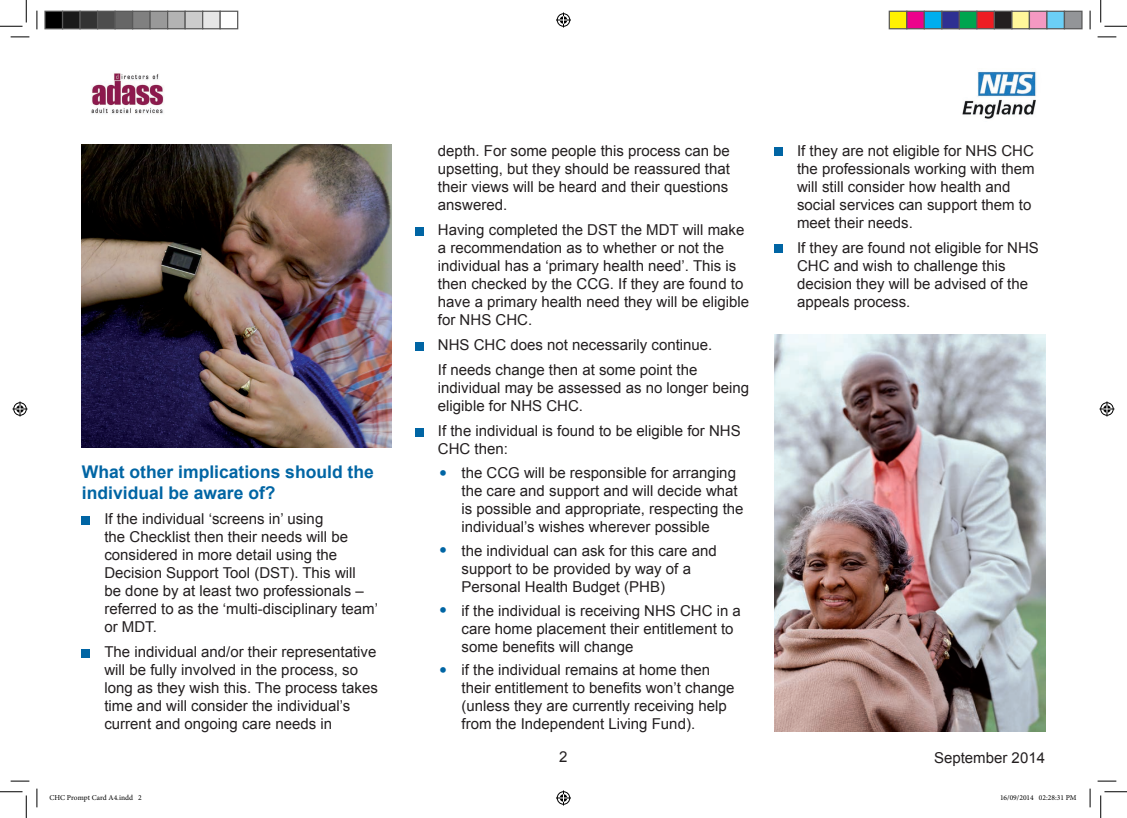
<style>
.page{position:relative;width:1127px;height:818px;background:#fff}
.page>*{position:absolute;margin:0;border:0;box-sizing:border-box;transform-origin:0 0}
.t1{font:700 17.5px/21px "Arial";color:#0065a4}
.t2{font:15px/18px "Arial";color:#231f20}
.t3{font:7.5px "Minion Pro";color:#000}
.s1{font-size:22.5px;color:#0065a4}
</style>
<div class="page">
<img style="left:82px;top:145px;width:309px;height:303px">
<img style="left:962px;top:71px;width:74px;height:48px">
<img style="left:91px;top:73px;width:73px;height:41px">
<div style="left:82px;top:516px;width:8px;height:8px;background:#0065a4"></div>
<div style="left:82px;top:649px;width:8px;height:8px;background:#0065a4"></div>
<div style="left:415px;top:227px;width:8px;height:8px;background:#0065a4"></div>
<div style="left:415px;top:342px;width:8px;height:8px;background:#0065a4"></div>
<div style="left:415px;top:428px;width:8px;height:8px;background:#0065a4"></div>
<div style="left:774px;top:148px;width:8px;height:8px;background:#0065a4"></div>
<div style="left:774px;top:245px;width:8px;height:8px;background:#0065a4"></div>
<img style="left:774px;top:335px;width:270px;height:396px">
<svg style="left:11px;top:36px;width:18px;height:2px"></svg>
<svg style="left:1097px;top:36px;width:18px;height:2px"></svg>
<svg style="left:11px;top:780px;width:18px;height:2px"></svg>
<svg style="left:1097px;top:780px;width:18px;height:2px"></svg>
<svg style="left:36px;top:11px;width:2px;height:18px"></svg>
<svg style="left:36px;top:788px;width:2px;height:19px"></svg>
<svg style="left:1089px;top:11px;width:1px;height:18px"></svg>
<svg style="left:1089px;top:788px;width:1px;height:19px"></svg>
<svg style="left:0;top:0;width:27px;height:27px"></svg>
<svg style="left:0;top:791px;width:27px;height:27px"></svg>
<svg style="left:1100px;top:0;width:26px;height:27px"></svg>
<svg style="left:1100px;top:791px;width:26px;height:27px"></svg>
<svg style="left:556px;top:13px;width:15px;height:15px"></svg>
<svg style="left:556px;top:790px;width:15px;height:15px"></svg>
<svg style="left:13px;top:401px;width:15px;height:15px"></svg>
<svg style="left:1099px;top:401px;width:15px;height:15px"></svg>
<div style="left:45px;top:11px;width:18px;height:18px;background:#000"></div>
<div style="left:44px;top:11px;width:19px;height:18px;border:1px solid #595959"></div>
<div style="left:63px;top:11px;width:17px;height:18px;background:#1a1a1a"></div>
<div style="left:62px;top:11px;width:19px;height:18px;border:1px solid #595959"></div>
<div style="left:80px;top:11px;width:18px;height:18px;background:#333"></div>
<div style="left:79px;top:11px;width:19px;height:18px;border:1px solid #595959"></div>
<div style="left:98px;top:11px;width:17px;height:18px;background:#4d4d4d"></div>
<div style="left:97px;top:11px;width:19px;height:18px;border:1px solid #595959"></div>
<div style="left:115px;top:11px;width:18px;height:18px;background:#666"></div>
<div style="left:114px;top:11px;width:19px;height:18px;border:1px solid #595959"></div>
<div style="left:133px;top:11px;width:17px;height:18px;background:#808080"></div>
<div style="left:132px;top:11px;width:19px;height:18px;border:1px solid #595959"></div>
<div style="left:150px;top:11px;width:18px;height:18px;background:#999"></div>
<div style="left:149px;top:11px;width:19px;height:18px;border:1px solid #595959"></div>
<div style="left:168px;top:11px;width:17px;height:18px;background:#b3b3b3"></div>
<div style="left:167px;top:11px;width:19px;height:18px;border:1px solid #595959"></div>
<div style="left:185px;top:11px;width:18px;height:18px;background:#ccc"></div>
<div style="left:184px;top:11px;width:19px;height:18px;border:1px solid #595959"></div>
<div style="left:203px;top:11px;width:17px;height:18px;background:#e6e6e6"></div>
<div style="left:202px;top:11px;width:19px;height:18px;border:1px solid #595959"></div>
<div style="left:219px;top:11px;width:19px;height:18px;border:1px solid #595959"></div>
<div style="left:889px;top:11px;width:17px;height:18px;background:#fff101"></div>
<div style="left:888px;top:11px;width:19px;height:18px;border:1px solid #595959"></div>
<div style="left:906px;top:11px;width:18px;height:18px;background:#ed028c"></div>
<div style="left:905px;top:11px;width:19px;height:18px;border:1px solid #595959"></div>
<div style="left:924px;top:11px;width:17px;height:18px;background:#00aeef"></div>
<div style="left:923px;top:11px;width:19px;height:18px;border:1px solid #595959"></div>
<div style="left:941px;top:11px;width:18px;height:18px;background:#2e3092"></div>
<div style="left:940px;top:11px;width:19px;height:18px;border:1px solid #595959"></div>
<div style="left:959px;top:11px;width:17px;height:18px;background:#00a54f"></div>
<div style="left:958px;top:11px;width:19px;height:18px;border:1px solid #595959"></div>
<div style="left:976px;top:11px;width:18px;height:18px;background:#ee1d23"></div>
<div style="left:975px;top:11px;width:19px;height:18px;border:1px solid #595959"></div>
<div style="left:994px;top:11px;width:17px;height:18px;background:#231f20"></div>
<div style="left:993px;top:11px;width:19px;height:18px;border:1px solid #595959"></div>
<div style="left:1011px;top:11px;width:18px;height:18px;background:#fff79a"></div>
<div style="left:1010px;top:11px;width:19px;height:18px;border:1px solid #595959"></div>
<div style="left:1029px;top:11px;width:17px;height:18px;background:#f499c2"></div>
<div style="left:1028px;top:11px;width:19px;height:18px;border:1px solid #595959"></div>
<div style="left:1046px;top:11px;width:18px;height:18px;background:#6bcff6"></div>
<div style="left:1045px;top:11px;width:19px;height:18px;border:1px solid #595959"></div>
<div style="left:1064px;top:11px;width:17px;height:18px;background:#939598"></div>
<div style="left:1063px;top:11px;width:19px;height:18px;border:1px solid #595959"></div>
<p class="t1" style="left:82px;top:462px;width:293px">What other implications should the individual be aware of?</p>
<p class="t2" style="left:104px;top:510px;width:275px">If the individual ‘screens in’ using<br>the Checklist then their needs will be considered in more detail using the Decision Support Tool (DST). This will<br>be done by at least two professionals – referred to as the ‘multi-disciplinary team’ or MDT.</p>
<p class="t2" style="left:104px;top:643px;width:275px">The individual and/or their representative will be fully involved in the process, so long as they wish this. The process takes time and will consider the individual’s current and ongoing care needs in</p>
<p class="t2" style="left:438px;top:142px;width:293px;text-align:justify">depth. For some people this process can be upsetting, but they should be reassured that their views will be heard and their questions answered.</p>
<p class="t2" style="left:438px;top:221px;width:312px">Having completed the DST the MDT will make a recommendation as to whether or not the individual has a ‘primary health need’. This is then checked by the CCG. If they are found to have a primary health need they will be eligible for NHS CHC.</p>
<p class="t2" style="left:438px;top:333px;width:276px;line-height:25px">NHS CHC does not necessarily continue.<br>If needs change then at some point the</p>
<p class="t2" style="left:438px;top:379px;width:312px">individual may be assessed as no longer being eligible for NHS CHC.</p>
<p class="t2" style="left:438px;top:422px;width:304px">If the individual is found to be eligible for NHS<br>CHC then:</p>
<p class="t2" style="left:461px;top:464px;width:283px;text-indent:-22px"><span class="s1">•</span> the CCG will be responsible for arranging the care and support and will decide what is possible and appropriate, respecting the individual’s wishes wherever possible</p>
<p class="t2" style="left:461px;top:542px;width:257px;text-indent:-22px"><span class="s1">•</span> the individual can ask for this care and support to be provided by way of a<br>Personal Health Budget (PHB)</p>
<p class="t2" style="left:461px;top:601px;width:281px;text-indent:-22px"><span class="s1">•</span> if the individual is receiving NHS CHC in a care home placement their entitlement to some benefits will change</p>
<p class="t2" style="left:461px;top:661px;width:274px;text-indent:-22px"><span class="s1">•</span> if the individual remains at home then their entitlement to benefits won’t change (unless they are currently receiving help from the Independent Living Fund).</p>
<p class="t2" style="left:796px;top:142px;width:239px">If they are not eligible for NHS CHC the professionals working with them will still consider how health and social services can support them to meet their needs.</p>
<p class="t2" style="left:796px;top:239px;width:243px">If they are found not eligible for NHS<br>CHC and wish to challenge this decision they will be advised of the appeals process.</p>
<p class="t2" style="left:559px;top:748px;width:10px">2</p>
<p class="t2" style="left:933px;top:748px;width:112px">September 2014</p>
<p class="t3" style="left:49px;top:792px;width:94px">CHC Prompt Card A4.indd 2</p>
<p class="t3" style="left:999px;top:792px;width:78px">16/09/2014 02:28:31 PM</p>
</div>
